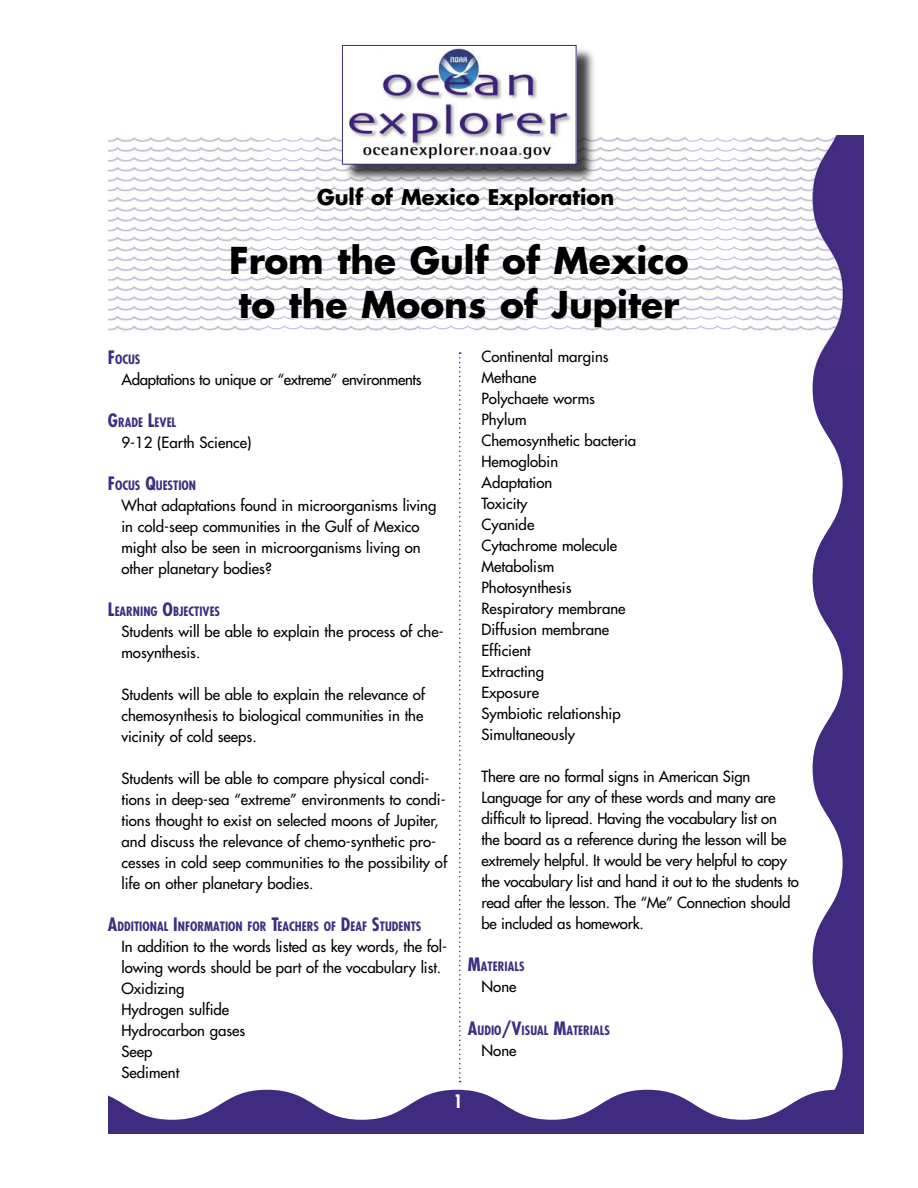
<style>
.page{position:relative;width:918px;height:1188px;background:#fff}
.page>*{position:absolute;margin:0;border:0;box-sizing:border-box;transform-origin:0 0}
.t1{font:700 36px "Futura";color:#000}
.body_text_lists{font:700 21px "Futura";color:#000}
.t2{font:700 condensed 18px "Futura";color:#fff}
.body_text_lists-2{font:15px/21px "Futura";color:#000}
.body_text_lists-3{font:15px "Futura";letter-spacing:-.02em;color:#000}
.Sub_head{font:700 condensed 12.6px "Futura";color:#3f2d81}
.s1{font-size:18px}
</style>
<div class="page">
<svg style="left:261px;top:256px;width:52px;height:4px"></svg>
<svg style="left:261px;top:246px;width:52px;height:4px"></svg>
<svg style="left:261px;top:217px;width:52px;height:23px"></svg>
<svg style="left:421px;top:256px;width:53px;height:4px"></svg>
<svg style="left:421px;top:246px;width:53px;height:4px"></svg>
<svg style="left:421px;top:217px;width:53px;height:23px"></svg>
<svg style="left:528px;top:256px;width:53px;height:4px"></svg>
<svg style="left:528px;top:246px;width:53px;height:4px"></svg>
<svg style="left:528px;top:217px;width:53px;height:23px"></svg>
<svg style="left:689px;top:256px;width:52px;height:4px"></svg>
<svg style="left:689px;top:246px;width:52px;height:4px"></svg>
<svg style="left:689px;top:217px;width:52px;height:23px"></svg>
<svg style="left:261px;top:137px;width:52px;height:24px"></svg>
<svg style="left:689px;top:137px;width:52px;height:24px"></svg>
<svg style="left:261px;top:318px;width:52px;height:14px"></svg>
<svg style="left:421px;top:318px;width:53px;height:14px"></svg>
<svg style="left:528px;top:318px;width:53px;height:14px"></svg>
<svg style="left:689px;top:318px;width:52px;height:14px"></svg>
<svg style="left:813px;top:369px;width:51px;height:721px;fill:#3f2c81"></svg>
<svg style="left:108px;top:1090px;width:756px;height:44px"></svg>
<img style="left:108px;top:136px;width:153px;height:197px">
<img style="left:313px;top:135px;width:108px;height:198px">
<img style="left:474px;top:185px;width:54px;height:148px">
<img style="left:581px;top:136px;width:108px;height:196px">
<img style="left:741px;top:135px;width:123px;height:234px">
<img style="left:260px;top:161px;width:55px;height:52px">
<img style="left:420px;top:185px;width:55px;height:28px">
<img style="left:527px;top:185px;width:55px;height:28px">
<img style="left:688px;top:161px;width:54px;height:52px">
<img style="left:260px;top:265px;width:55px;height:53px">
<img style="left:420px;top:265px;width:55px;height:53px">
<img style="left:527px;top:265px;width:55px;height:53px">
<img style="left:688px;top:265px;width:54px;height:53px">
<div style="left:343px;top:46px;width:254px;height:139px;background:#000;opacity:.75"></div>
<img style="left:344px;top:47px;width:231px;height:115px">
<div style="left:342px;top:45px;width:235px;height:120px;border:1px solid #392e7a"></div>
<svg style="left:459px;top:352px;width:2px;height:730px"></svg>
<p class="body_text_lists" style="left:317px;top:183px;width:299px">Gulf of Mexico Exploration</p>
<p class="t1" style="left:229px;top:236px;width:461px">From the Gulf of Mexico</p>
<p class="t1" style="left:239px;top:279px;width:442px">to the Moons of Jupiter</p>
<p class="Sub_head" style="left:108px;top:352px;width:34px"><span class="s1">F</span>OCUS</p>
<p class="body_text_lists-3" style="left:121px;top:370px;width:302px">Adaptations to unique or “extreme” environments</p>
<p class="Sub_head" style="left:108px;top:415px;width:70px"><span class="s1">G</span>RADE <span class="s1">L</span>EVEL</p>
<p class="body_text_lists-2" style="left:121px;top:432px;width:132px">9-12 (Earth Science)</p>
<p class="Sub_head" style="left:108px;top:478px;width:90px"><span class="s1">F</span>OCUS <span class="s1">Q</span>UESTION</p>
<p class="body_text_lists-2" style="left:121px;top:495px;width:317px">What adaptations found in microorganisms living in cold-seep communities in the Gulf of Mexico might also be seen in microorganisms living on other planetary bodies?</p>
<p class="Sub_head" style="left:108px;top:604px;width:114px"><span class="s1">L</span>EARNING <span class="s1">O</span>BJECTIVES</p>
<p class="body_text_lists-2" style="left:121px;top:621px;width:324px">Students will be able to explain the process of che&shy;mosynthesis.</p>
<p class="body_text_lists-2" style="left:121px;top:684px;width:305px;text-align:justify">Students will be able to explain the relevance of chemosynthesis to biological communities in the vicinity of cold seeps.</p>
<p class="body_text_lists-2" style="left:121px;top:768px;width:327px">Students will be able to compare physical condi&shy;tions in deep-sea “extreme” environments to condi&shy;tions thought to exist on selected moons of Jupiter, and discuss the relevance of chemo-synthetic pro&shy;cesses in cold seep communities to the possibility of life on other planetary bodies.</p>
<p class="Sub_head" style="left:108px;top:919px;width:315px"><span class="s1">A</span>DDITIONAL <span class="s1">I</span>NFORMATION FOR <span class="s1">T</span>EACHERS OF <span class="s1">D</span>EAF <span class="s1">S</span>TUDENTS</p>
<p class="body_text_lists-2" style="left:121px;top:936px;width:327px">In addition to the words listed as key words, the fol&shy;lowing words should be part of the vocabulary list.</p>
<p class="body_text_lists-2" style="left:121px;top:978px;width:65px">Oxidizing</p>
<p class="body_text_lists-2" style="left:121px;top:999px;width:109px">Hydrogen sulfide</p>
<p class="body_text_lists-2" style="left:121px;top:1020px;width:125px">Hydrocarbon gases</p>
<p class="body_text_lists-2" style="left:121px;top:1041px;width:33px">Seep</p>
<p class="body_text_lists-2" style="left:121px;top:1062px;width:59px">Sediment</p>
<p class="t2" style="left:454px;top:1090px;width:10px">1</p>
<p class="body_text_lists-2" style="left:481px;top:346px;width:129px">Continental margins</p>
<p class="body_text_lists-2" style="left:481px;top:367px;width:57px">Methane</p>
<p class="body_text_lists-2" style="left:481px;top:388px;width:115px">Polychaete worms</p>
<p class="body_text_lists-2" style="left:481px;top:409px;width:47px">Phylum</p>
<p class="body_text_lists-2" style="left:481px;top:430px;width:156px">Chemosynthetic bacteria</p>
<p class="body_text_lists-2" style="left:481px;top:451px;width:78px">Hemoglobin</p>
<p class="body_text_lists-2" style="left:481px;top:472px;width:72px">Adaptation</p>
<p class="body_text_lists-2" style="left:481px;top:493px;width:47px">Toxicity</p>
<p class="body_text_lists-2" style="left:481px;top:514px;width:54px">Cyanide</p>
<p class="body_text_lists-2" style="left:481px;top:535px;width:137px">Cytachrome molecule</p>
<p class="body_text_lists-2" style="left:481px;top:556px;width:74px">Metabolism</p>
<p class="body_text_lists-2" style="left:481px;top:577px;width:92px">Photosynthesis</p>
<p class="body_text_lists-2" style="left:481px;top:598px;width:146px">Respiratory membrane</p>
<p class="body_text_lists-2" style="left:481px;top:619px;width:129px">Diffusion membrane</p>
<p class="body_text_lists-2" style="left:481px;top:640px;width:51px">Efficient</p>
<p class="body_text_lists-2" style="left:481px;top:661px;width:64px">Extracting</p>
<p class="body_text_lists-2" style="left:481px;top:682px;width:59px">Exposure</p>
<p class="body_text_lists-2" style="left:481px;top:703px;width:141px">Symbiotic relationship</p>
<p class="body_text_lists-2" style="left:481px;top:724px;width:95px">Simultaneously</p>
<p class="body_text_lists-2" style="left:481px;top:766px;width:319px">There are no formal signs in American Sign Language for any of these words and many are difficult to lipread. Having the vocabulary list on the board as a reference during the lesson will be extremely helpful. It would be very helpful to copy the vocabulary list and hand it out to the students to read after the lesson. The “Me” Connection should be included as homework.</p>
<p class="Sub_head" style="left:468px;top:958px;width:58px"><span class="s1">M</span>ATERIALS</p>
<p class="body_text_lists-2" style="left:481px;top:976px;width:37px">None</p>
<p class="Sub_head" style="left:468px;top:1023px;width:144px"><span class="s1">A</span>UDIO<span class="s1">/V</span>ISUAL <span class="s1">M</span>ATERIALS</p>
<p class="body_text_lists-2" style="left:481px;top:1040px;width:37px">None</p>
</div>
